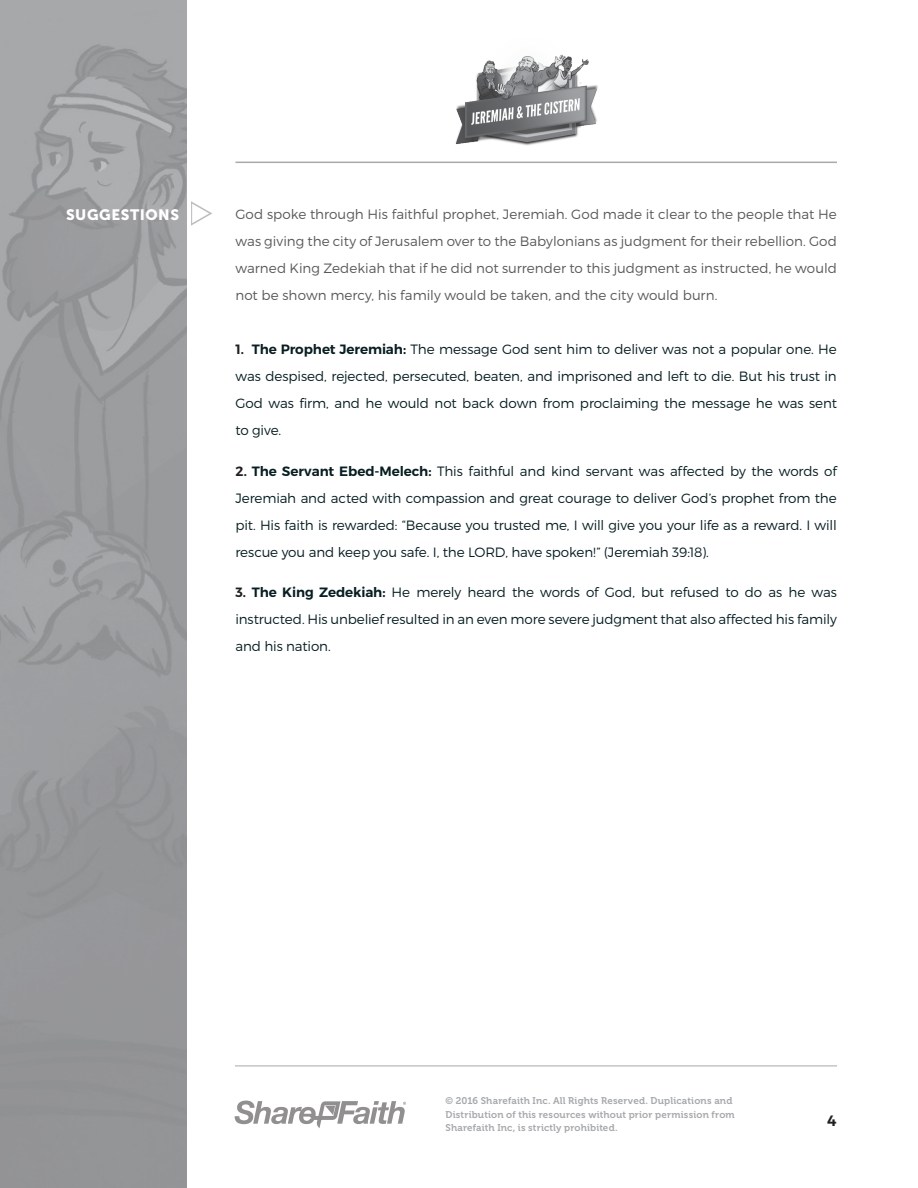
<style>
.page{position:relative;width:918px;height:1188px;background:#fff}
.page>*{position:absolute;margin:0;border:0;box-sizing:border-box;transform-origin:0 0}
.Heading{font:15px "Museo Sans 900";letter-spacing:.035em;color:#fff}
.t1{font:600 15px "Montserrat";color:#231f20}
.t2{font:300 13.5px/27px "Montserrat";letter-spacing:-.01em;color:#081e22;text-align:justify}
.body_paragraph{font:300 13.5px/27px "Montserrat";color:#58595b;text-align:justify}
.t3{font:9.75px/13.5px "Museo 700";letter-spacing:.015em;color:#a7a9ac}
.s1{font-weight:600;color:#231f20}
.s2{font-weight:600}
</style>
<div class="page">
<img style="left:0;top:0;width:187px;height:1188px">
<hr style="left:235px;top:1066px;width:602px;height:1px;background:#a7a9ac">
<svg style="left:235px;top:1101px;width:171px;height:27px"></svg>
<img style="left:455px;top:54px;width:143px;height:92px">
<hr style="left:235px;top:162px;width:602px;height:1px;background:#a7a9ac">
<p class="Heading" style="left:66px;top:206px;width:114px">SUGGESTIONS</p>
<p class="body_paragraph" style="left:235px;top:201px;width:603px">God spoke through His faithful prophet, Jeremiah. God made it clear to the people that He was giving the city of Jerusalem over to the Babylonians as judgment for their rebellion. God warned King Zedekiah that if he did not surrender to this judgment as instructed, he would not be shown mercy, his family would be taken, and the city would burn.</p>
<p class="t2" style="left:235px;top:336px;width:603px"><span class="s1">1.</span> <span class="s2">The Prophet Jeremiah:</span> The message God sent him to deliver was not a popular one. He was despised, rejected, persecuted, beaten, and imprisoned and left to die. But his trust in God was firm, and he would not back down from proclaiming the message he was sent to give.</p>
<p class="t2" style="left:235px;top:457px;width:603px"><span class="s1">2.</span> <span class="s2">The Servant Ebed-Melech:</span> This faithful and kind servant was affected by the words of Jeremiah and acted with compassion and great courage to deliver God’s prophet from the pit. His faith is rewarded: “Because you trusted me, I will give you your life as a reward. I will rescue you and keep you safe. I, the LORD, have spoken!” (Jeremiah 39:18).</p>
<p class="t2" style="left:235px;top:579px;width:603px"><span class="s1">3.</span> <span class="s2">The King Zedekiah:</span> He merely heard the words of God, but refused to do as he was instructed. His unbelief resulted in an even more severe judgment that also affected his family and his nation.</p>
<p class="t3" style="left:446px;top:1094px;width:291px">© 2016 Sharefaith Inc. All Rights Reserved. Duplications and<br>Distribution of this resources without prior permission from<br>Sharefaith Inc, is strictly prohibited.</p>
<p class="t1" style="left:827px;top:1112px;width:11px">4</p>
</div>
